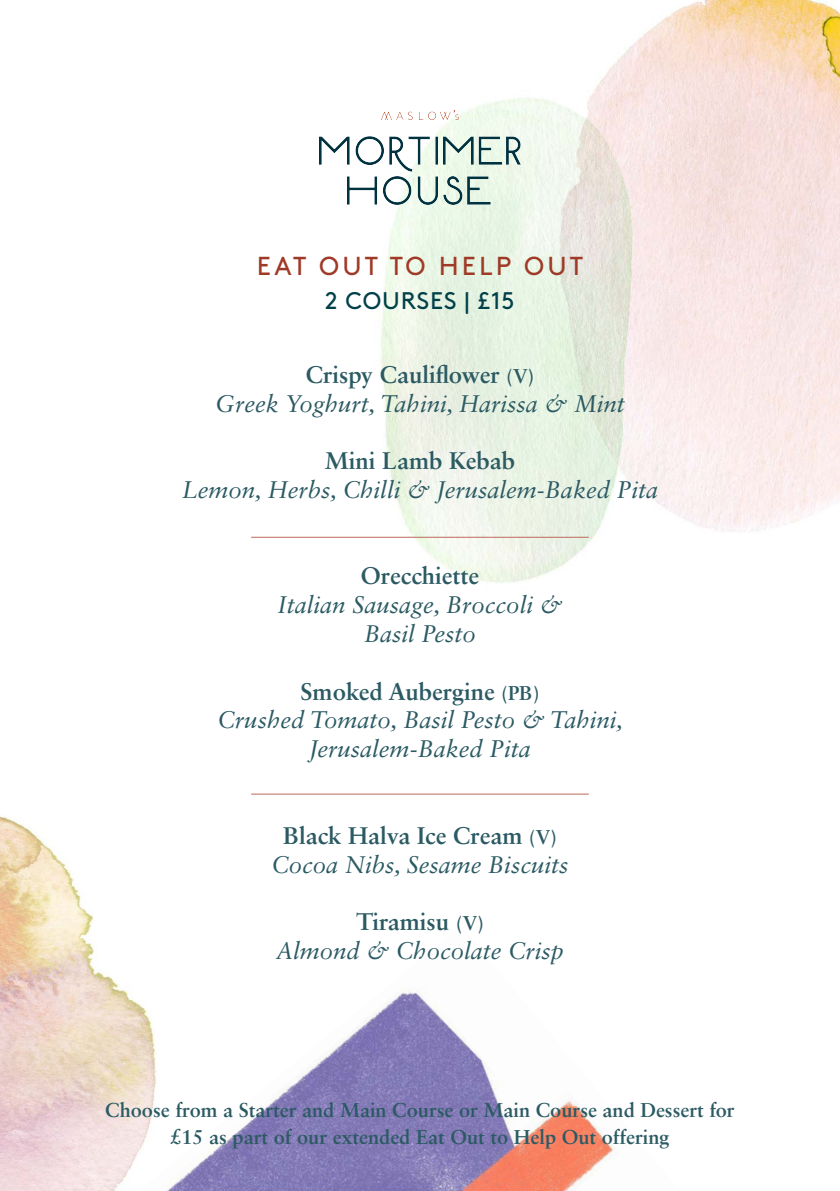
<style>
.page{position:relative;width:840px;height:1191px;background:#fff}
.page>*{position:absolute;margin:0;border:0;box-sizing:border-box;transform-origin:0 0}
.t1{font:26px "Brown";letter-spacing:.12em;color:#9f3a27}
.t2{font:italic 24px "Sabon LT Std";color:#2b5a63}
.t3{font:700 24px "Sabon LT Std";color:#2b5a63}
.t4{font:24px "Brown";letter-spacing:.03em;color:#004049}
.t5{font:700 20px/26.4px "Sabon LT Std";color:#2b5a63;text-align:center}
.s1{font-size:20px}
</style>
<div class="page">
<img style="left:0;top:816px;width:139px;height:375px">
<img style="left:139px;top:990px;width:478px;height:201px">
<img style="left:374px;top:0;width:465px;height:583px">
<img style="left:319px;top:110px;width:201px;height:94px">
<hr style="left:251px;top:537px;width:337px;height:1px;background:#bd695a">
<hr style="left:251px;top:793px;width:337px;height:1px;background:#bd695a">
<p class="t1" style="left:257px;top:246px;width:328px">EAT OUT TO HELP OUT</p>
<p class="t4" style="left:325px;top:282px;width:191px">2 COURSES | £15</p>
<p class="t3" style="left:305px;top:359px;width:230px">Crispy Cauliflower <span class="s1">(V)</span></p>
<p class="t2" style="left:215px;top:389px;width:410px">Greek Yoghurt, Tahini, Harissa &amp; Mint</p>
<p class="t3" style="left:325px;top:446px;width:191px">Mini Lamb Kebab</p>
<p class="t2" style="left:182px;top:476px;width:477px">Lemon, Herbs, Chilli &amp; Jerusalem-Baked Pita</p>
<p class="t3" style="left:360px;top:561px;width:120px">Orecchiette</p>
<p class="t2" style="left:277px;top:591px;width:286px">Italian Sausage, Broccoli &amp;</p>
<p class="t2" style="left:364px;top:620px;width:113px">Basil Pesto</p>
<p class="t3" style="left:300px;top:676px;width:240px">Smoked Aubergine <span class="s1">(PB)</span></p>
<p class="t2" style="left:217px;top:706px;width:407px">Crushed Tomato, Basil Pesto &amp; Tahini,</p>
<p class="t2" style="left:309px;top:735px;width:223px">Jerusalem-Baked Pita</p>
<p class="t3" style="left:283px;top:820px;width:275px">Black Halva Ice Cream <span class="s1">(V)</span></p>
<p class="t2" style="left:271px;top:850px;width:298px">Cocoa Nibs, Sesame Biscuits</p>
<p class="t3" style="left:356px;top:907px;width:129px">Tiramisu <span class="s1">(V)</span></p>
<p class="t2" style="left:276px;top:936px;width:290px">Almond &amp; Chocolate Crisp</p>
<p class="t5" style="left:105px;top:1096px;width:630px">Choose from a Starter and Main Course or Main Course and Dessert for £15 as part of our extended Eat Out to Help Out offering</p>
</div>
